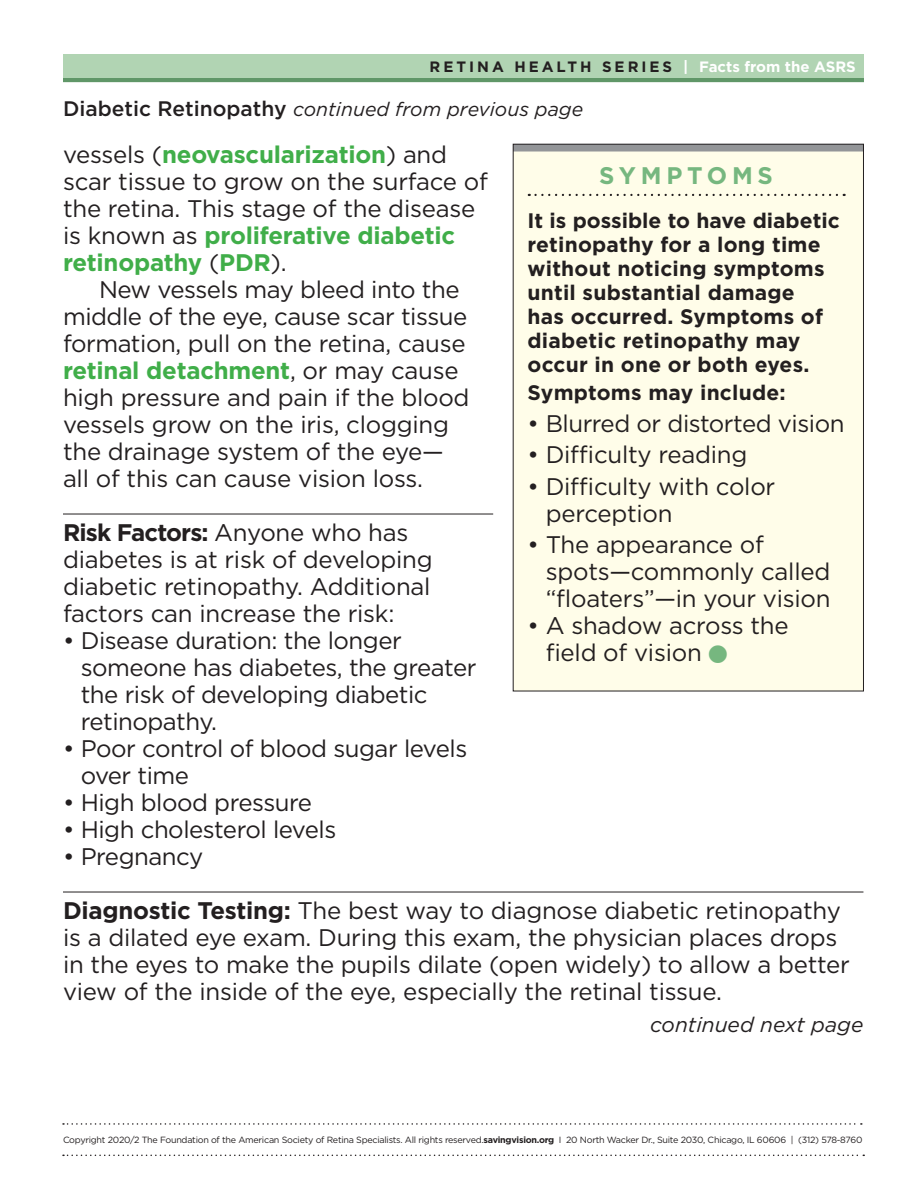
<style>
.page{position:relative;width:918px;height:1188px;background:#fff}
.page>*{position:absolute;margin:0;border:0;box-sizing:border-box;transform-origin:0 0}
.t1{font:24px/27px "Gotham";letter-spacing:-.01em;color:#231f20}
.t2{font:700 24px "Gotham";letter-spacing:.2em;color:#76b77f}
.t3{font:700 21px/24px "Gotham";letter-spacing:.01em;color:#231f20}
.t4{font:italic 21px "Gotham";color:#231f20}
.t5{font:italic 19.5px "Gotham";color:#231f20}
.t6{font:700 15px "Gotham";letter-spacing:.2em;color:#231f20}
.t7{font:9px "Gotham";letter-spacing:-.03em;color:#231f20}
.s1{color:#fff}
.s2{font-weight:500;font-style:normal;font-size:21px}
.s3{font-weight:700;color:#40ae49}
.s4{font-weight:700}
</style>
<div class="page">
<hr style="left:63px;top:514px;width:430px;height:1px;background:#231f20">
<hr style="left:63px;top:892px;width:800px;height:1px;background:#231f20">
<hr style="left:63px;top:78px;width:801px;height:4px;background:#609768">
<div style="left:63px;top:54px;width:801px;height:24px;background:#b1d4b3"></div>
<div style="left:513px;top:144px;width:351px;height:547px;background:#fffde9"></div>
<svg style="left:529px;top:194px;width:316px;height:2px"></svg>
<div style="left:513px;top:144px;width:351px;height:8px;background:#939598"></div>
<svg style="left:63px;top:1123px;width:799px;height:2px"></svg>
<svg style="left:63px;top:1155px;width:801px;height:1px"></svg>
<p class="t6" style="left:429px;top:57px;width:428px">RETINA HEALTH SERIES <span class="s1">| Factsfrom the ASRS</span></p>
<p class="t5" style="left:63px;top:96px;width:522px"><span class="s2">Diabetic Retinopathy</span> continued from previous page</p>
<p class="t1" style="left:63px;top:141px;width:426px">vessels (<span class="s3">neovascularization</span>) and scar tissue to grow on the surface of the retina. This stage of the disease is known as <span class="s3">proliferative diabetic retinopathy</span> (<span class="s3">PDR</span>).</p>
<p class="t1" style="left:63px;top:276px;width:408px;text-indent:36px">New vessels may bleed into the middle of the eye, cause scar tissue formation, pull on the retina, cause <span class="s3">retinal detachment</span>, or may cause high pressure and pain if the blood vessels grow on the iris, clogging the drainage system of the eye— all of this can cause vision loss.</p>
<p class="t1" style="left:63px;top:519px;width:371px"><span class="s4">Risk Factors:</span> Anyone who has diabetes is at risk of developing diabetic retinopathy. Additional factors can increase the risk:</p>
<p class="t1" style="left:81px;top:627px;width:397px;text-indent:-18px">• Disease duration: the longer someone has diabetes, the greater the risk of developing diabetic retinopathy.</p>
<p class="t1" style="left:81px;top:735px;width:388px;text-indent:-18px">• Poor control of blood sugar levels over time</p>
<p class="t1" style="left:63px;top:789px;width:251px">• High blood pressure</p>
<p class="t1" style="left:63px;top:816px;width:275px">• High cholesterol levels</p>
<p class="t1" style="left:63px;top:843px;width:142px">• Pregnancy</p>
<p class="t1" style="left:63px;top:897px;width:789px"><span class="s4">Diagnostic Testing:</span> The best way to diagnose diabetic retinopathy is a dilated eye exam. During this exam, the physician places drops in the eyes to make the pupils dilate (open widely) to allow a better view of the inside of the eye, especially the retinal tissue.</p>
<p class="t2" style="left:599px;top:160px;width:175px">SYMPTOMS</p>
<p class="t3" style="left:528px;top:208px;width:314px">It is possible to have diabetic retinopathy for a long time without noticing symptoms until substantial damage<br>has occurred. Symptoms of diabetic retinopathy may occur in one or both eyes.</p>
<p class="t3" style="left:528px;top:381px;width:260px">Symptoms may include:</p>
<p class="t1" style="left:528px;top:409px;width:318px">• Blurred or distorted vision</p>
<p class="t1" style="left:528px;top:441px;width:221px">• Difficulty reading</p>
<p class="t1" style="left:546px;top:472px;width:231px;text-indent:-18px">• Difficulty with color perception</p>
<p class="t1" style="left:546px;top:531px;width:286px;text-indent:-18px">• The appearance of spots—commonly called “floaters”—in your vision</p>
<p class="t1" style="left:546px;top:612px;width:245px;text-indent:-18px">• A shadow across the field of vision</p>
<p class="t4" style="left:650px;top:1011px;width:215px">continued next page</p>
<p class="t7" style="left:63px;top:1134px;width:801px">Copyright 2020/2 The Foundation of the American Society of Retina Specialists. All rights reserved.<span class="s4">savingvision.org</span> I 20 North Wacker Dr., Suite 2030, Chicago, IL 60606 | (312) 578-8760</p>
</div>
